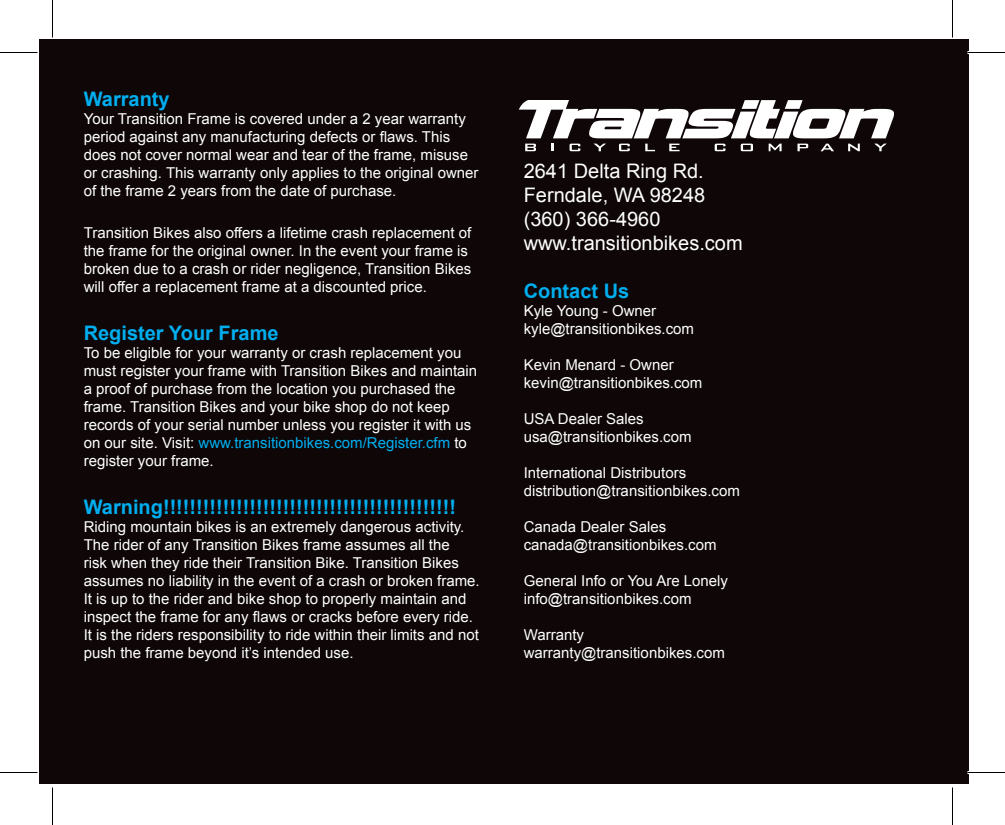
<style>
.page{position:relative;width:1005px;height:825px;background:#fff}
.page>*{position:absolute;margin:0;border:0;box-sizing:border-box;transform-origin:0 0}
.t1{font:700 20px "Arial";color:#00aeef}
.t2{font:20px "Arial";color:#fff}
.t3{font:15px/18px "Arial";color:#fff}
.s1{color:#00aeef}
</style>
<div class="page">
<div style="left:39px;top:39px;width:930px;height:745px;background:#0e0607"></div>
<svg style="left:519px;top:100px;width:375px;height:38px"></svg>
<svg style="left:525px;top:144px;width:11px;height:7px"></svg>
<svg style="left:552px;top:144px;width:2px;height:7px"></svg>
<svg style="left:570px;top:144px;width:10px;height:7px"></svg>
<svg style="left:594px;top:144px;width:12px;height:7px"></svg>
<svg style="left:619px;top:144px;width:11px;height:7px"></svg>
<svg style="left:645px;top:144px;width:10px;height:7px"></svg>
<svg style="left:669px;top:144px;width:11px;height:7px"></svg>
<svg style="left:715px;top:144px;width:11px;height:7px"></svg>
<svg style="left:741px;top:144px;width:12px;height:7px"></svg>
<svg style="left:769px;top:144px;width:13px;height:7px"></svg>
<svg style="left:797px;top:144px;width:11px;height:7px"></svg>
<svg style="left:821px;top:144px;width:13px;height:7px"></svg>
<svg style="left:848px;top:144px;width:12px;height:7px"></svg>
<svg style="left:874px;top:144px;width:12px;height:7px"></svg>
<hr style="left:968px;top:51px;width:37px;height:3px;background:#fff">
<hr style="left:968px;top:771px;width:37px;height:3px;background:#fff">
<hr style="left:0;top:52px;width:38px;height:1px;background:#000">
<hr style="left:968px;top:52px;width:37px;height:1px;background:#000">
<hr style="left:0;top:772px;width:38px;height:1px;background:#000">
<hr style="left:968px;top:772px;width:37px;height:1px;background:#000">
<hr style="left:52px;top:0;width:1px;height:38px;background:#000">
<hr style="left:52px;top:788px;width:1px;height:37px;background:#000">
<hr style="left:952px;top:0;width:1px;height:38px;background:#000">
<hr style="left:952px;top:788px;width:1px;height:37px;background:#000">
<p class="t1" style="left:84px;top:85px;width:87px">Warranty</p>
<p class="t3" style="left:84px;top:110px;width:396px">Your Transition Frame is covered under a 2 year warranty period against any manufacturing defects or flaws. This does not cover normal wear and tear of the frame, misuse or crashing. This warranty only applies to the original owner of the frame 2 years from the date of purchase.</p>
<p class="t3" style="left:84px;top:224px;width:389px">Transition Bikes also offers a lifetime crash replacement of the frame for the original owner. In the event your frame is broken due to a crash or rider negligence, Transition Bikes will offer a replacement frame at a discounted price.</p>
<p class="t1" style="left:84px;top:319px;width:196px">Register Your Frame</p>
<p class="t3" style="left:84px;top:344px;width:395px">To be eligible for your warranty or crash replacement you must register your frame with Transition Bikes and maintain a proof of purchase from the location you purchased the frame. Transition Bikes and your bike shop do not keep records of your serial number unless you register it with us on our site. Visit: <span class="s1">www.transitionbikes.com/Register.cfm</span> to register your frame.</p>
<p class="t1" style="left:84px;top:493px;width:374px">Warning!!!!!!!!!!!!!!!!!!!!!!!!!!!!!!!!!!!!!!!!!!!!</p>
<p class="t3" style="left:84px;top:518px;width:397px">Riding mountain bikes is an extremely dangerous activity.<br>The rider of any Transition Bikes frame assumes all the<br>risk when they ride their Transition Bike. Transition Bikes assumes no liability in the event of a crash or broken frame.<br>It is up to the rider and bike shop to properly maintain and inspect the frame for any flaws or cracks before every ride.<br>It is the riders responsibility to ride within their limits and not push the frame beyond it’s intended use.</p>
<p class="t2" style="left:524px;top:158px;width:182px">2641 Delta Ring Rd.</p>
<p class="t2" style="left:524px;top:182px;width:183px">Ferndale, WA 98248</p>
<p class="t2" style="left:524px;top:206px;width:138px">(360) 366-4960</p>
<p class="t2" style="left:524px;top:230px;width:220px">www.transitionbikes.com</p>
<p class="t1" style="left:524px;top:277px;width:107px">Contact Us</p>
<p class="t3" style="left:524px;top:302px;width:134px">Kyle Young - Owner</p>
<p class="t3" style="left:524px;top:320px;width:172px">kyle@transitionbikes.com</p>
<p class="t3" style="left:524px;top:356px;width:152px">Kevin Menard - Owner</p>
<p class="t3" style="left:524px;top:374px;width:180px">kevin@transitionbikes.com</p>
<p class="t3" style="left:524px;top:410px;width:122px">USA Dealer Sales</p>
<p class="t3" style="left:524px;top:428px;width:169px">usa@transitionbikes.com</p>
<p class="t3" style="left:524px;top:464px;width:164px">International Distributors</p>
<p class="t3" style="left:524px;top:482px;width:218px">distribution@transitionbikes.com</p>
<p class="t3" style="left:524px;top:518px;width:144px">Canada Dealer Sales</p>
<p class="t3" style="left:524px;top:536px;width:194px">canada@transitionbikes.com</p>
<p class="t3" style="left:524px;top:572px;width:206px">General Info or You Are Lonely</p>
<p class="t3" style="left:524px;top:590px;width:169px">info@transitionbikes.com</p>
<p class="t3" style="left:524px;top:626px;width:62px">Warranty</p>
<p class="t3" style="left:524px;top:644px;width:203px">warranty@transitionbikes.com</p>
</div>
